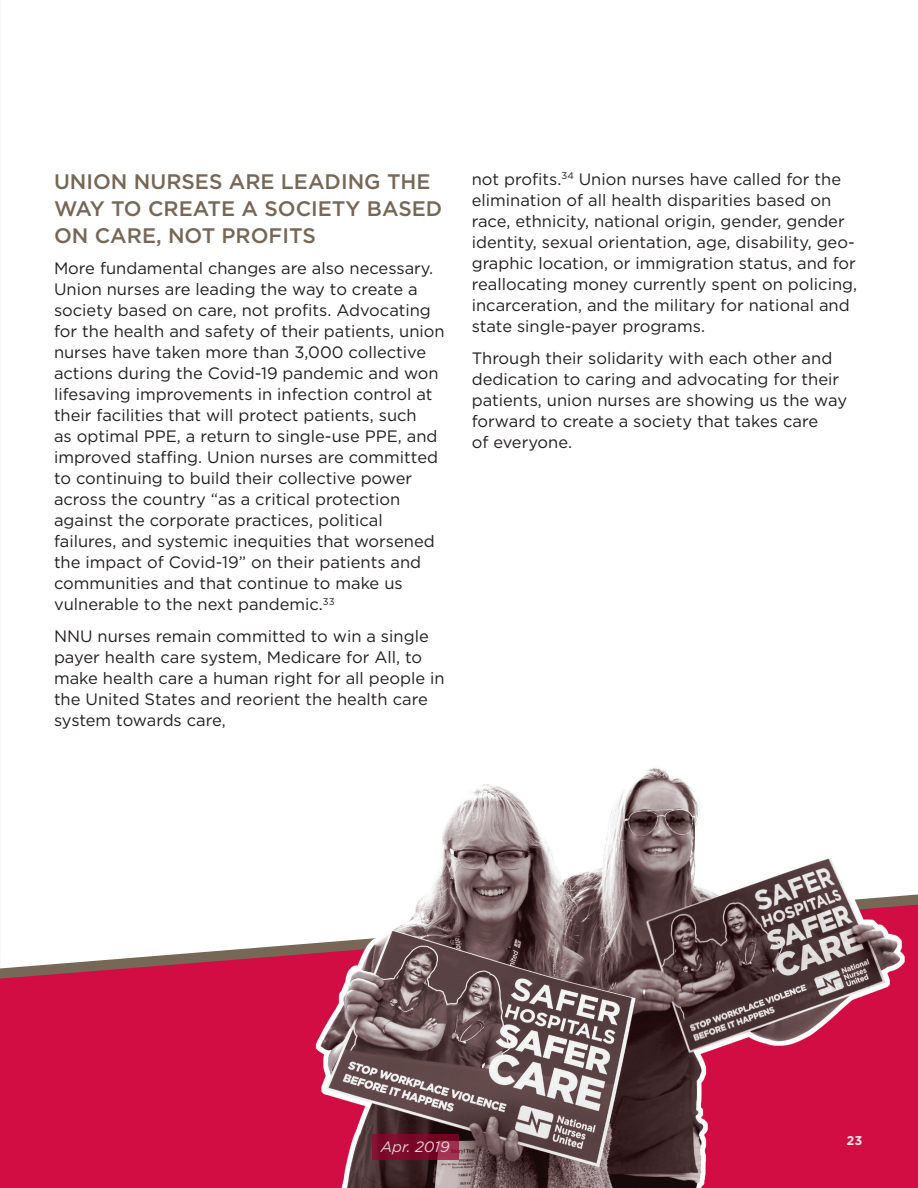
<style>
.page{position:relative;width:918px;height:1188px;background:#fff}
.page>*{position:absolute;margin:0;border:0;box-sizing:border-box;transform-origin:0 0}
.Heading_1{font:500 21px/27px "Gotham";color:#766757}
.t1{font:16.5px/21px "Gotham";color:#231f20}
.t2{font:italic 15px "Gotham";color:#fff}
.t3{font:700 12.75px "Gotham";color:#e7e3de}
</style>
<div class="page">
<svg style="left:0;top:944px;width:301px;height:244px;background:#d01d4e"></svg>
<img style="left:301px;top:768px;width:617px;height:420px">
<svg style="left:372px;top:1135px;width:87px;height:25px;background:#801130"></svg>
<p class="Heading_1" style="left:54px;top:167px;width:390px">UNION NURSES ARE LEADING THE<br>WAY TO CREATE A SOCIETY BASED<br>ON CARE, NOT PROFITS</p>
<p class="t1" style="left:54px;top:258px;width:392px">More fundamental changes are also necessary.<br>Union nurses are leading the way to create a society based on care, not profits. Advocating for the health and safety of their patients, union nurses have taken more than 3,000 collective actions during the Covid-19 pandemic and won lifesaving improvements in infection control at their facilities that will protect patients, such<br>as optimal PPE, a return to single-use PPE, and improved staffing. Union nurses are committed to continuing to build their collective power across the country “as a critical protection against the corporate practices, political failures, and systemic inequities that worsened the impact of Covid-19” on their patients and communities and that continue to make us vulnerable to the next pandemic.<sup>33</sup></p>
<p class="t1" style="left:54px;top:625px;width:392px">NNU nurses remain committed to win a single payer health care system, Medicare for All, to make health care a human right for all people in the United States and reorient the health care system towards care,</p>
<p class="t1" style="left:472px;top:168px;width:387px">not profits.<sup>34</sup> Union nurses have called for the elimination of all health disparities based on race, ethnicity, national origin, gender, gender identity, sexual orientation, age, disability, geo&shy;graphic location, or immigration status, and for reallocating money currently spent on policing, incarceration, and the military for national and state single-payer programs.</p>
<p class="t1" style="left:472px;top:347px;width:377px">Through their solidarity with each other and dedication to caring and advocating for their patients, union nurses are showing us the way forward to create a society that takes care<br>of everyone.</p>
<p class="t2" style="left:381px;top:1137px;width:70px">Apr. 2019</p>
<p class="t3" style="left:847px;top:1132px;width:17px">23</p>
</div>
